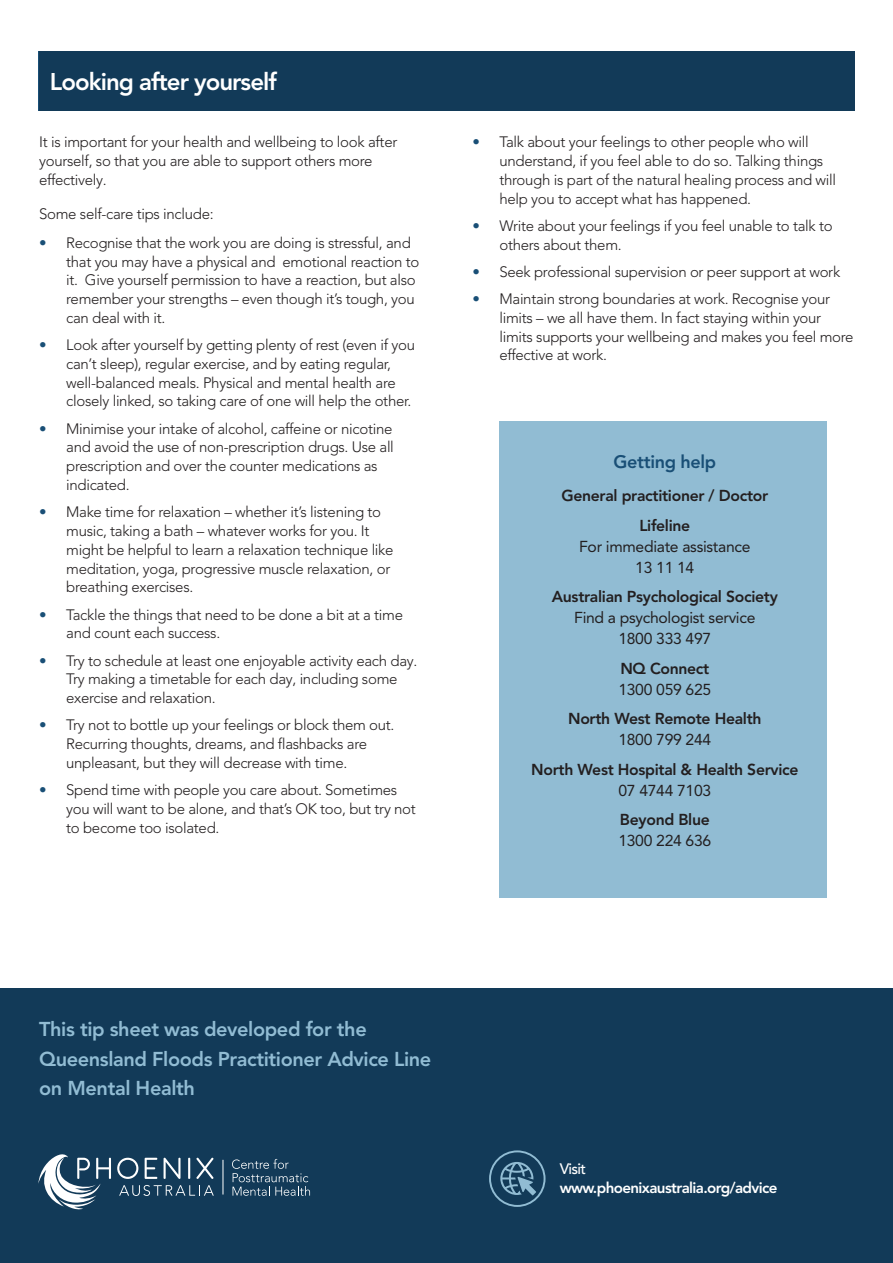
<style>
.page{position:relative;width:893px;height:1263px;background:#fff}
.page>*{position:absolute;margin:0;border:0;box-sizing:border-box;transform-origin:0 0}
.quote{font:800 24px "Avenir LT Pro";letter-spacing:-.04em;color:#fff}
.quote-2{font:800 19.95px "Avenir LT Pro";letter-spacing:-.02em;color:#91bcd3}
.Paragraph_Style_1{font:800 18px "Avenir LT Pro";letter-spacing:-.02em;color:#194f76}
.Paragraph_Style_1-2{font:15.75px/21px "Avenir LT Pro";letter-spacing:-.02em;color:#231f20;text-align:center}
.Paragraph_Style_1-3{font:800 15.75px/21px "Avenir LT Pro";letter-spacing:-.02em;color:#231f20;text-align:center}
.quote-3{font:800 15.15px/18.9px "Avenir LT Pro";letter-spacing:-.04em;color:#fff}
.sub{font:300 15px/18.8px "Avenir LT Pro";letter-spacing:-.02em;color:#231f20}
.s1{font-weight:800;color:#194f76}
.s2{font-weight:800}
.s3{font-weight:400}
.s4{font-weight:500}
</style>
<div class="page">
<div style="left:500px;top:421px;width:327px;height:477px;background:#91bcd3"></div>
<div style="left:39px;top:51px;width:816px;height:60px;background:#123a58"></div>
<div style="left:0;top:989px;width:893px;height:274px;background:#123a58"></div>
<svg style="left:489px;top:1150px;width:56px;height:57px"></svg>
<svg style="left:232px;top:1159px;width:78px;height:37px"></svg>
<svg style="left:38px;top:1154px;width:73px;height:55px"></svg>
<svg style="left:117px;top:1158px;width:21px;height:21px"></svg>
<svg style="left:145px;top:1158px;width:12px;height:21px"></svg>
<svg style="left:164px;top:1158px;width:16px;height:21px"></svg>
<hr style="left:188px;top:1158px;width:2px;height:21px;background:#fff">
<svg style="left:196px;top:1158px;width:17px;height:21px"></svg>
<hr style="left:223px;top:1160px;width:1px;height:34px;background:#fff">
<svg style="left:119px;top:1185px;width:95px;height:11px"></svg>
<p class="quote" style="left:50px;top:68px;width:228px">Looking after yourself</p>
<p class="sub" style="left:39px;top:133px;width:360px">It is important for your health and wellbeing to look after yourself, so that you are able to support others more effectively.</p>
<p class="sub" style="left:39px;top:204px;width:176px">Some self-care tips include:</p>
<p class="sub" style="left:66px;top:233px;width:355px;text-indent:-27px"><span class="s1">•</span> Recognise that the work you are doing is stressful, and that you may have a physical and emotional reaction to it. Give yourself permission to have a reaction, but also remember your strengths – even though it’s tough, you can deal with it.</p>
<p class="sub" style="left:66px;top:336px;width:350px;text-indent:-27px"><span class="s1">•</span> Look after yourself by getting plenty of rest (even if you can’t sleep), regular exercise, and by eating regular, well-balanced meals. Physical and mental health are closely linked, so taking care of one will help the other.</p>
<p class="sub" style="left:66px;top:419px;width:329px;text-indent:-27px"><span class="s1">•</span> Minimise your intake of alcohol, caffeine or nicotine and avoid the use of non-prescription drugs. Use all prescription and over the counter medications as indicated.</p>
<p class="sub" style="left:66px;top:503px;width:329px;text-indent:-27px"><span class="s1">•</span> Make time for relaxation – whether it’s listening to music, taking a bath – whatever works for you. It might be helpful to learn a relaxation technique like meditation, yoga, progressive muscle relaxation, or breathing exercises.</p>
<p class="sub" style="left:66px;top:605px;width:338px;text-indent:-27px"><span class="s1">•</span> Tackle the things that need to be done a bit at a time and count each success.</p>
<p class="sub" style="left:66px;top:651px;width:353px;text-indent:-27px"><span class="s1">•</span> Try to schedule at least one enjoyable activity each day.<br>Try making a timetable for each day, including some exercise and relaxation.</p>
<p class="sub" style="left:66px;top:716px;width:330px;text-indent:-27px"><span class="s1">•</span> Try not to bottle up your feelings or block them out.<br>Recurring thoughts, dreams, and flashbacks are unpleasant, but they will decrease with time.</p>
<p class="sub" style="left:66px;top:780px;width:351px;text-indent:-27px"><span class="s1">•</span> Spend time with people you care about. Sometimes you will want to be alone, and that’s OK too, but try not to become too isolated.</p>
<p class="sub" style="left:499px;top:133px;width:338px;text-indent:-27px"><span class="s1">•</span> Talk about your feelings to other people who will understand, if you feel able to do so. Talking things through is part of the natural healing process and will help you to accept what has happened.</p>
<p class="sub" style="left:499px;top:216px;width:335px;text-indent:-27px"><span class="s1">•</span> Write about your feelings if you feel unable to talk to others about them.</p>
<p class="sub" style="left:472px;top:262px;width:369px"><span class="s1">•</span> Seek professional supervision or peer support at work</p>
<p class="sub" style="left:499px;top:290px;width:356px;text-indent:-27px"><span class="s1">•</span> Maintain strong boundaries at work. Recognise your limits – we all have them. In fact staying within your limits supports your wellbeing and makes you feel more effective at work.</p>
<p class="Paragraph_Style_1" style="left:613px;top:451px;width:104px">Getting help</p>
<p class="Paragraph_Style_1-3" style="left:561px;top:485px;width:208px">General practitioner / Doctor</p>
<p class="Paragraph_Style_1-2" style="left:579px;top:515px;width:173px"><span class="s2">Lifeline<br></span>For immediate assistance<br>13 11 14</p>
<p class="Paragraph_Style_1-2" style="left:552px;top:586px;width:227px"><span class="s2">Australian Psychological Society<br></span>Find a psychologist service<br>1800 333 497</p>
<p class="Paragraph_Style_1-2" style="left:618px;top:658px;width:94px;text-align:left"><span class="s2">NQ Connect<br></span>1300 059 625</p>
<p class="Paragraph_Style_1-3" style="left:568px;top:708px;width:195px">North West Remote Health<br><span class="s3">1800 799 244</span></p>
<p class="Paragraph_Style_1-3" style="left:531px;top:759px;width:269px">North West Hospital &amp; Health Service<br><span class="s3">07 4744 7103</span></p>
<p class="Paragraph_Style_1-3" style="left:618px;top:809px;width:94px;text-align:left">Beyond Blue<br><span class="s3">1300 224 636</span></p>
<p class="quote-2" style="left:39px;top:1017px;width:329px">This tip sheet was developed for the</p>
<p class="quote-2" style="left:39px;top:1047px;width:394px">Queensland Floods Practitioner Advice Line</p>
<p class="quote-2" style="left:39px;top:1076px;width:157px">on Mental Health</p>
<p class="quote-3" style="left:560px;top:1159px;width:219px"><span class="s4">Visit </span>www.phoenixaustralia.org/advice</p>
</div>
